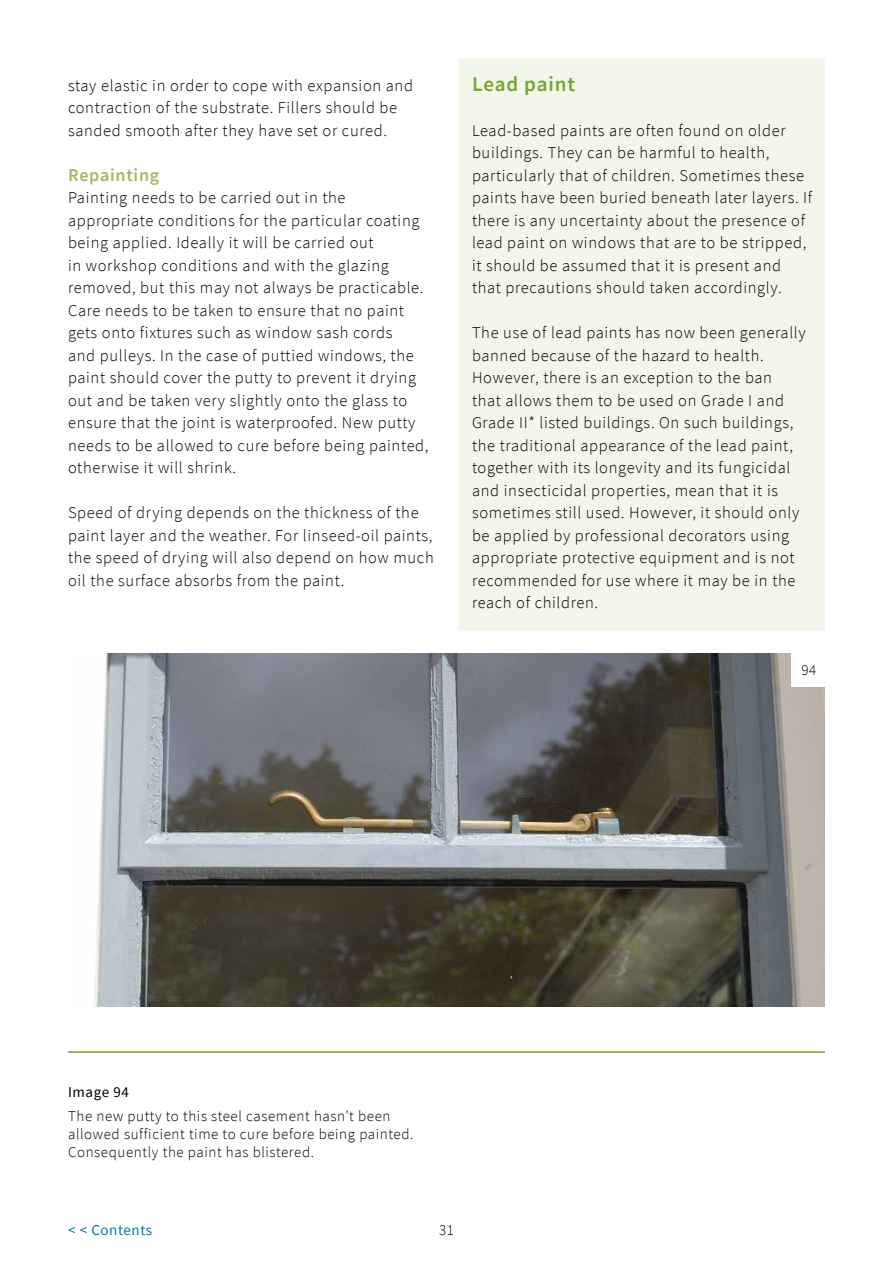
<style>
.page{position:relative;width:893px;height:1263px;background:#fff}
.page>*{position:absolute;margin:0;border:0;box-sizing:border-box;transform-origin:0 0}
.Heading_1{font:600 21px "Source Sans Pro";letter-spacing:.04em;color:#79a629}
.Heading_2{font:600 18px "Source Sans Pro";letter-spacing:.04em;color:#a0b95e}
.Body_text{font:300 16.5px/22.5px "Source Sans Pro";letter-spacing:.04em;color:#000}
.IMAGE_text{font:300 15px/18px "Source Sans Pro";letter-spacing:.04em;color:#000}
.t1{font:15px "Source Sans Pro";letter-spacing:.04em;color:#0075a7}
.IMAGE_heading{font:15px "Source Sans Pro";letter-spacing:.04em;color:#000}
</style>
<div class="page">
<img style="left:94px;top:653px;width:731px;height:353px">
<hr style="left:68px;top:1051px;width:757px;height:2px;background:#79a629">
<div style="left:792px;top:652px;width:34px;height:35px;background:#fff"></div>
<div style="left:459px;top:60px;width:366px;height:571px;background:#f3f6eb"></div>
<p class="Body_text" style="left:68px;top:74px;width:346px">stay elastic in order to cope with expansion and contraction of the substrate. Fillers should be sanded smooth after they have set or cured.</p>
<p class="Heading_2" style="left:68px;top:163px;width:93px">Repainting</p>
<p class="Body_text" style="left:68px;top:186px;width:362px">Painting needs to be carried out in the appropriate conditions for the particular coating being applied. Ideally it will be carried out<br>in workshop conditions and with the glazing removed, but this may not always be practicable.<br>Care needs to be taken to ensure that no paint gets onto fixtures such as window sash cords<br>and pulleys. In the case of puttied windows, the paint should cover the putty to prevent it drying out and be taken very slightly onto the glass to ensure that the joint is waterproofed. New putty needs to be allowed to cure before being painted, otherwise it will shrink.</p>
<p class="Body_text" style="left:68px;top:501px;width:367px">Speed of drying depends on the thickness of the paint layer and the weather. For linseed-oil paints, the speed of drying will also depend on how much oil the surface absorbs from the paint.</p>
<p class="Heading_1" style="left:472px;top:70px;width:105px">Lead paint</p>
<p class="Body_text" style="left:472px;top:119px;width:342px">Lead-based paints are often found on older buildings. They can be harmful to health, particularly that of children. Sometimes these paints have been buried beneath later layers. If there is any uncertainty about the presence of lead paint on windows that are to be stripped, it should be assumed that it is present and that precautions should taken accordingly.</p>
<p class="Body_text" style="left:472px;top:321px;width:335px">The use of lead paints has now been generally banned because of the hazard to health.<br>However, there is an exception to the ban<br>that allows them to be used on Grade I and Grade II* listed buildings. On such buildings, the traditional appearance of the lead paint, together with its longevity and its fungicidal and insecticidal properties, mean that it is sometimes still used. However, it should only be applied by professional decorators using appropriate protective equipment and is not recommended for use where it may be in the reach of children.</p>
<p class="IMAGE_text" style="left:801px;top:661px;width:16px">94</p>
<p class="IMAGE_heading" style="left:68px;top:1083px;width:62px">Image 94</p>
<p class="IMAGE_text" style="left:68px;top:1107px;width:347px">The new putty to this steel casement hasn’t been allowed sufficient time to cure before being painted.<br>Consequently the paint has blistered.</p>
<p class="t1" style="left:68px;top:1220px;width:86px">&lt; &lt; Contents</p>
<p class="IMAGE_text" style="left:439px;top:1220px;width:16px">31</p>
</div>
